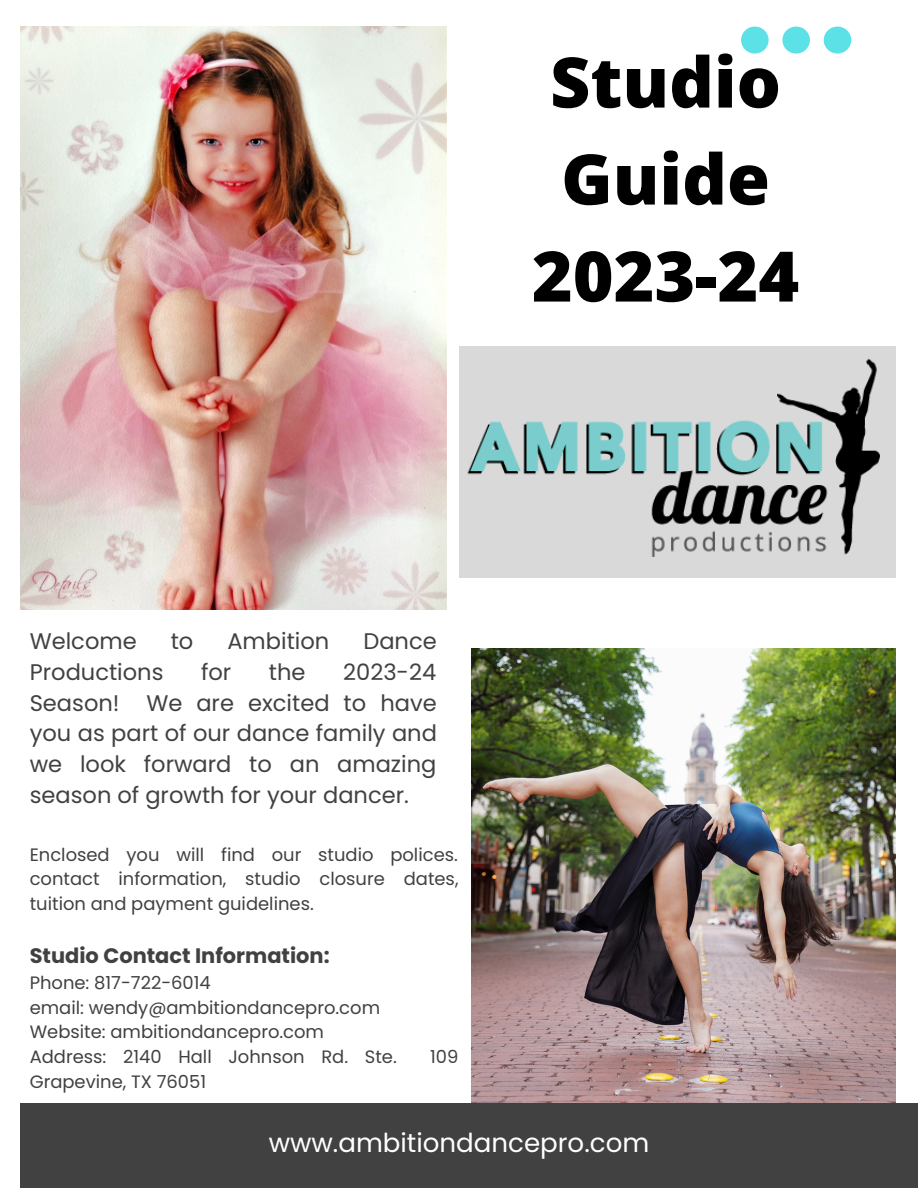
<style>
.page{position:relative;width:918px;height:1188px;background:#fff}
.page>*{position:absolute;margin:0;border:0;box-sizing:border-box;transform-origin:0 0}
.t1{font:800 69.75px/97.1px "Open Sans";color:#000;text-align:center}
.t2{font:26.1px "Poppins";color:#fff}
.t3{font:22.65px/30.6px "Poppins";color:#414141;text-align:justify}
.t4{font:700 21px "Poppins";color:#414141}
.t5{font:18px/24.8px "Poppins";color:#414141;text-align:justify}
</style>
<div class="page">
<img style="left:20px;top:27px;width:427px;height:582px">
<div style="left:459px;top:347px;width:437px;height:231px;background:#d9d9d9"></div>
<img style="left:471px;top:649px;width:425px;height:455px">
<div style="left:20px;top:1104px;width:898px;height:84px;background:#414141"></div>
<svg style="left:741px;top:27px;width:110px;height:27px"></svg>
<img style="left:467px;top:358px;width:413px;height:199px">
<p class="t1" style="left:532px;top:32px;width:269px">Studio<br>Guide<br>2023-24</p>
<p class="t3" style="left:30px;top:626px;width:108px">Welcome</p>
<p class="t3" style="left:171px;top:626px;width:24px">to</p>
<p class="t3" style="left:227px;top:626px;width:103px">Ambition</p>
<p class="t3" style="left:363px;top:626px;width:75px">Dance</p>
<p class="t3" style="left:30px;top:657px;width:135px">Productions</p>
<p class="t3" style="left:201px;top:657px;width:32px">for</p>
<p class="t3" style="left:269px;top:657px;width:38px">the</p>
<p class="t3" style="left:30px;top:657px;width:409px;text-indent:313px">2023-24<br>Season! We are excited to have you as part of our dance family and we look forward to an amazing season of growth for your dancer.</p>
<p class="t5" style="left:30px;top:842px;width:430px">Enclosed you will find our studio polices. contact information, studio closure dates, tuition and payment guidelines.</p>
<p class="t4" style="left:30px;top:941px;width:301px">Studio Contact Information:</p>
<p class="t5" style="left:30px;top:970px;width:183px">Phone: 817-722-6014</p>
<p class="t5" style="left:30px;top:995px;width:352px">email: wendy@ambitiondancepro.com</p>
<p class="t5" style="left:30px;top:1020px;width:296px">Website: ambitiondancepro.com</p>
<p class="t5" style="left:30px;top:1044px;width:369px">Address: 2140 Hall Johnson Rd. Ste.</p>
<p class="t5" style="left:430px;top:1044px;width:30px">109</p>
<p class="t5" style="left:30px;top:1069px;width:178px">Grapevine, TX 76051</p>
<p class="t2" style="left:269px;top:1125px;width:382px">www.ambitiondancepro.com</p>
</div>
